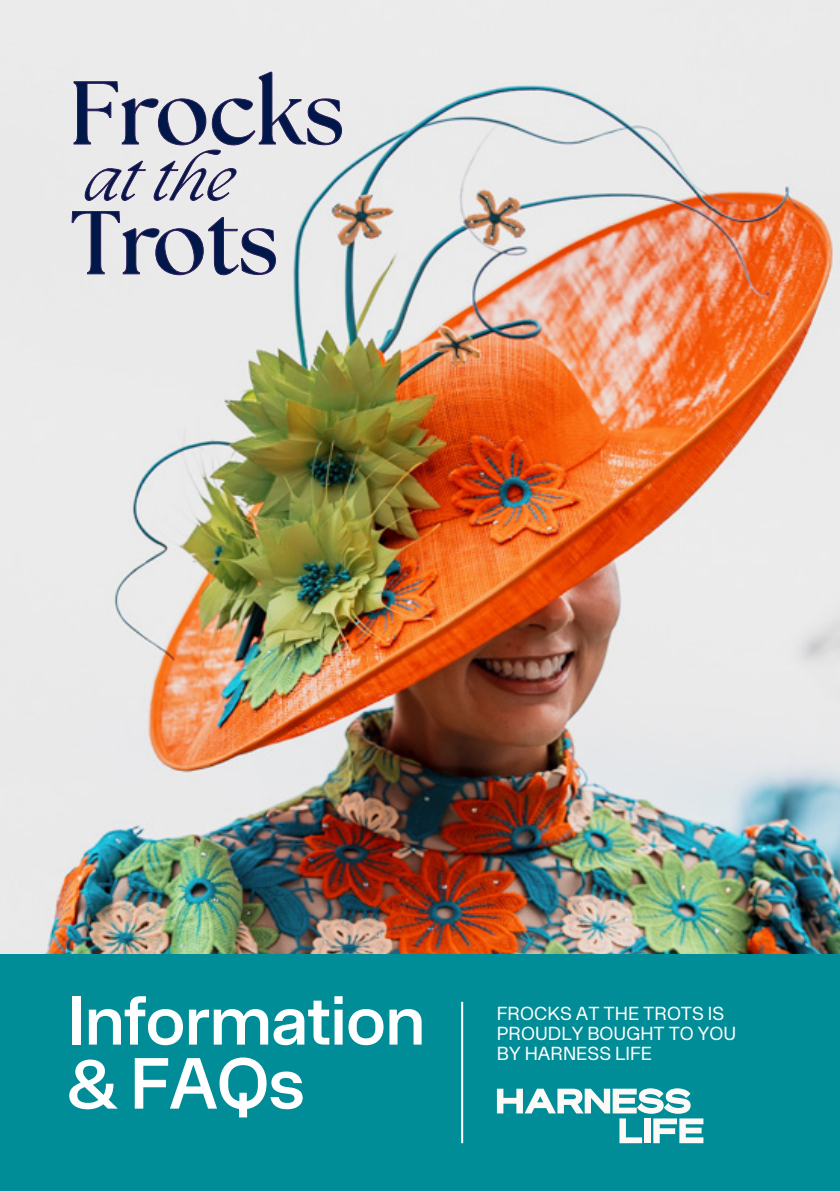
<style>
.page{position:relative;width:840px;height:1191px;background:#fff}
.page>*{position:absolute;margin:0;border:0;box-sizing:border-box;transform-origin:0 0}
.t1{font:700 89px "The Seasons";color:#00174a}
.t2{font:500 71px "Onsite Standard";color:#fff}
.t3{font:500 68.2px "Onsite Standard";letter-spacing:-.02em;color:#fff}
.t4{font:italic 300 61.8px "The Seasons";color:#00174a}
.t5{font:18.6px/20.2px "Onsite Standard";color:#fff}
.s1{font-size:68.2px}
</style>
<div class="page">
<img style="left:0;top:0;width:839px;height:954px">
<div style="left:0;top:954px;width:839px;height:237px;background:#008d97"></div>
<svg style="left:496px;top:1088px;width:207px;height:55px"></svg>
<hr style="left:461px;top:1001px;width:2px;height:142px;background:#fff">
<h1 class="t1" style="left:70px;top:53px;width:276px">Frocks</h1>
<h3 class="t4" style="left:85px;top:134px;width:150px">at the</h3>
<h1 class="t1" style="left:71px;top:183px;width:209px">Trots</h1>
<p class="t3" style="left:68px;top:980px;width:359px">Information</p>
<p class="t2" style="left:68px;top:1041px;width:239px"><span class="s1">&amp;</span> FAQs</p>
<p class="t5" style="left:496px;top:1003px;width:241px">FROCKS AT THE TROTS IS<br>PROUDLY BOUGHT TO YOU<br>BY HARNESS LIFE</p>
</div>
